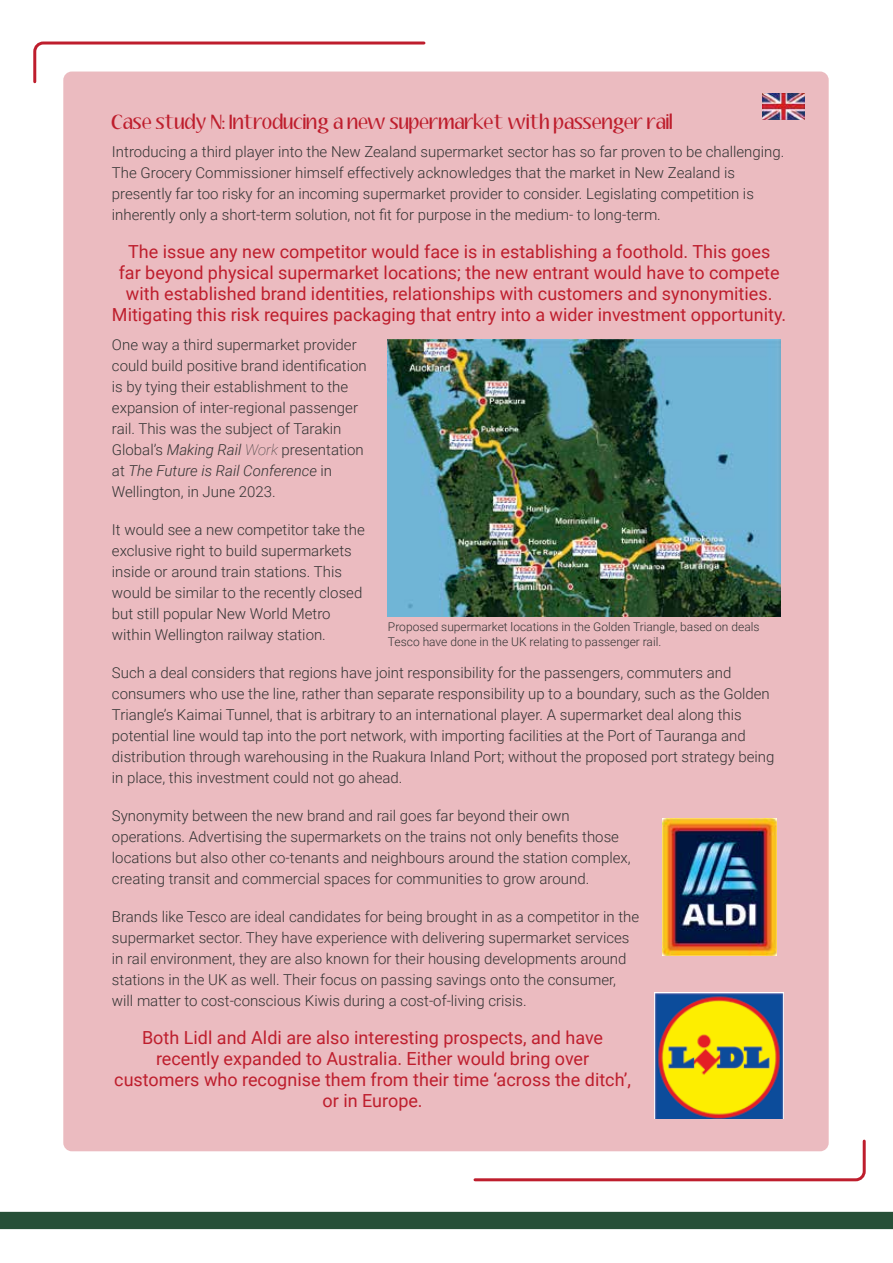
<style>
.page{position:relative;width:893px;height:1263px;background:#fff}
.page>*{position:absolute;margin:0;border:0;box-sizing:border-box;transform-origin:0 0}
.t1{font:18px/21px "Roboto";color:#be1e2d;text-align:center}
.t2{font:18px "Aubrey";letter-spacing:.02em;color:#be1e2d}
.t3{font:300 15px/21px "Roboto";color:#333}
.t4{font:300 12px/15px "Roboto";color:#333}
.s1{font-style:italic}
.s2{font-weight:100;font-style:italic}
</style>
<div class="page">
<div style="left:0;top:1212px;width:893px;height:17px;background:#264f38"></div>
<div style="left:63px;top:72px;width:766px;height:1079px;background:#ebbbc0;border-radius:9px"></div>
<svg style="left:33px;top:41px;width:394px;height:44px"></svg>
<svg style="left:472px;top:1138px;width:394px;height:44px"></svg>
<img style="left:662px;top:819px;width:114px;height:136px">
<img style="left:655px;top:993px;width:129px;height:125px">
<img style="left:762px;top:93px;width:43px;height:26px">
<img style="left:388px;top:340px;width:392px;height:276px">
<p class="t2" style="left:112px;top:113px;width:562px">Case study N: Introducing a new supermarket with passenger rail</p>
<p class="t3" style="left:112px;top:140px;width:674px">Introducing a third player into the New Zealand supermarket sector has so far proven to be challenging.<br>The Grocery Commissioner himself effectively acknowledges that the market in New Zealand is presently far too risky for an incoming supermarket provider to consider. Legislating competition is inherently only a short-term solution, not fit for purpose in the medium- to long-term.</p>
<p class="t1" style="left:112px;top:240px;width:676px">The issue any new competitor would face is in establishing a foothold. This goes<br>far beyond physical supermarket locations; the new entrant would have to compete with established brand identities, relationships with customers and synonymities.<br>Mitigating this risk requires packaging that entry into a wider investment opportunity.</p>
<p class="t3" style="left:112px;top:334px;width:256px">One way a third supermarket provider could build positive brand identification is by tying their establishment to the expansion of inter-regional passenger rail. This was the subject of Tarakin Global’s <span class="s1">Making Rail</span> <span class="s2">Work</span> presentation at <span class="s1">The Future is Rail Conference</span> in Wellington, in June 2023.</p>
<p class="t3" style="left:112px;top:519px;width:254px">It would see a new competitor take the exclusive right to build supermarkets inside or around train stations. This would be similar to the recently closed but still popular New World Metro within Wellington railway station.</p>
<p class="t3" style="left:112px;top:662px;width:664px">Such a deal considers that regions have joint responsibility for the passengers, commuters and consumers who use the line, rather than separate responsibility up to a boundary, such as the Golden Triangle’s Kaimai Tunnel, that is arbitrary to an international player. A supermarket deal along this potential line would tap into the port network, with importing facilities at the Port of Tauranga and distribution through warehousing in the Ruakura Inland Port; without the proposed port strategy being in place, this investment could not go ahead.</p>
<p class="t3" style="left:112px;top:805px;width:520px">Synonymity between the new brand and rail goes far beyond their own operations. Advertising the supermarkets on the trains not only benefits those locations but also other co-tenants and neighbours around the station complex, creating transit and commercial spaces for communities to grow around.</p>
<p class="t3" style="left:112px;top:906px;width:529px">Brands like Tesco are ideal candidates for being brought in as a competitor in the supermarket sector. They have experience with delivering supermarket services in rail environment, they are also known for their housing developments around stations in the UK as well. Their focus on passing savings onto the consumer, will matter to cost-conscious Kiwis during a cost-of-living crisis.</p>
<p class="t1" style="left:114px;top:1027px;width:518px">Both Lidl and Aldi are also interesting prospects, and have recently expanded to Australia. Either would bring over customers who recognise them from their time ‘across the ditch’, or in Europe.</p>
<p class="t4" style="left:388px;top:619px;width:373px">Proposed supermarket locations in the Golden Triangle, based on deals<br>Tesco have done in the UK relating to passenger rail.</p>
</div>
